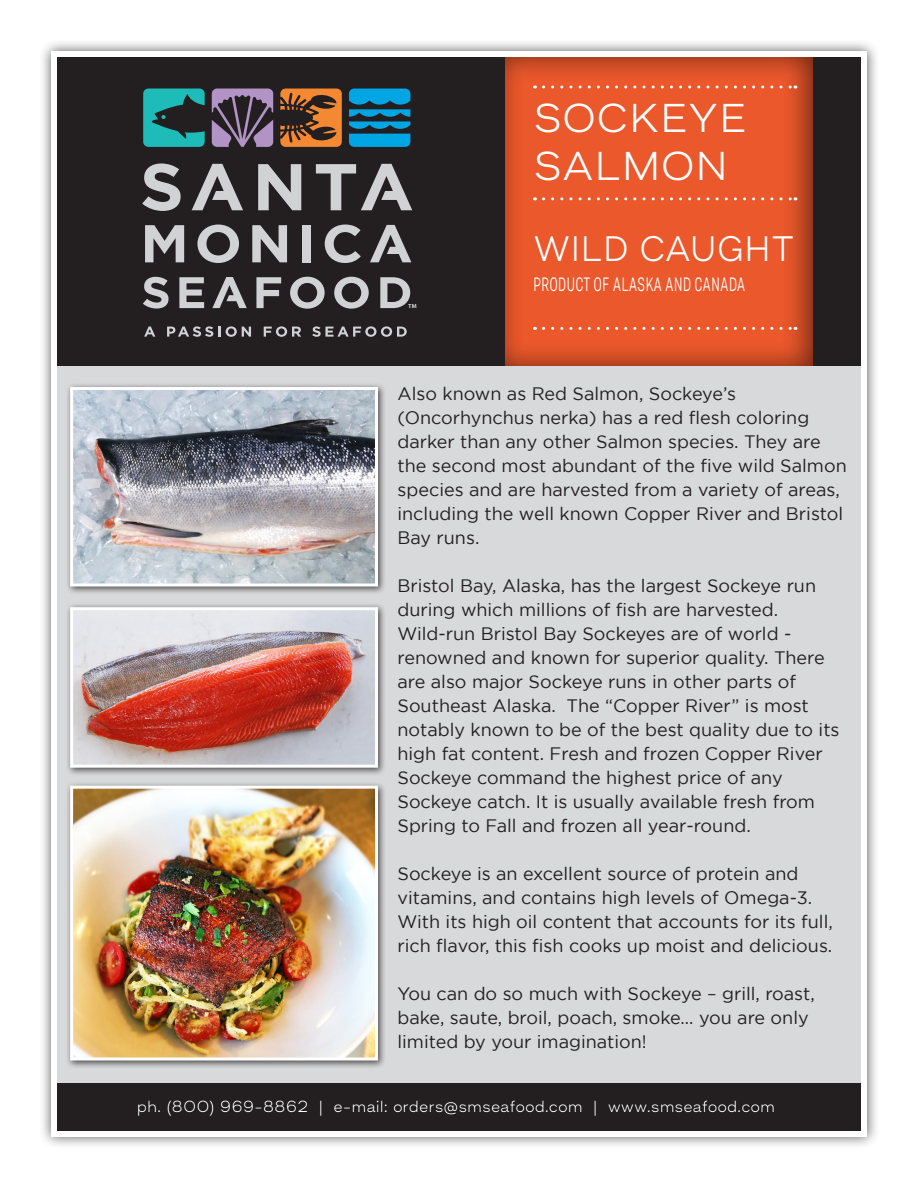
<style>
.page{position:relative;width:918px;height:1188px;background:#fff}
.page>*{position:absolute;margin:0;border:0;box-sizing:border-box;transform-origin:0 0}
.t1{font:300 37.5px "Asket Extended";color:#fff}
.t2{font:300 33px "Asket Extended";color:#fff;scale:.93 1}
.t3{font:18px/24px "Gotham";color:#231f20}
.t4{font:300 18px "Asket Narrow";color:#fff;scale:.75 1}
.t5{font:300 15px "Asket Extended";color:#fff}
</style>
<div class="page">
<div style="left:38px;top:38px;width:841px;height:1111px;background:#231f20;opacity:.75"></div>
<div style="left:51px;top:51px;width:816px;height:1086px;background:#d8d9db;border:6px solid #fff"></div>
<div style="left:57px;top:57px;width:804px;height:309px;background:#231f20"></div>
<div style="left:495px;top:50px;width:319px;height:316px;background:#231f20;opacity:.64"></div>
<svg style="left:349px;top:89px;width:61px;height:58px"></svg>
<svg style="left:280px;top:89px;width:62px;height:58px"></svg>
<svg style="left:212px;top:89px;width:61px;height:58px"></svg>
<svg style="left:143px;top:89px;width:62px;height:58px"></svg>
<svg style="left:212px;top:277px;width:35px;height:31px"></svg>
<svg style="left:142px;top:163px;width:39px;height:48px"></svg>
<svg style="left:258px;top:164px;width:43px;height:46px"></svg>
<svg style="left:145px;top:225px;width:39px;height:37px"></svg>
<svg style="left:197px;top:225px;width:42px;height:38px"></svg>
<svg style="left:252px;top:225px;width:35px;height:37px"></svg>
<div style="left:302px;top:225px;width:9px;height:37px;background:#d1d2d4"></div>
<svg style="left:325px;top:225px;width:36px;height:38px"></svg>
<svg style="left:143px;top:277px;width:26px;height:32px"></svg>
<svg style="left:179px;top:277px;width:25px;height:31px"></svg>
<svg style="left:256px;top:277px;width:25px;height:31px"></svg>
<svg style="left:290px;top:277px;width:35px;height:32px"></svg>
<svg style="left:334px;top:277px;width:35px;height:32px"></svg>
<svg style="left:316px;top:164px;width:96px;height:46px"></svg>
<svg style="left:192px;top:164px;width:51px;height:46px"></svg>
<svg style="left:370px;top:225px;width:41px;height:37px"></svg>
<svg style="left:144px;top:327px;width:11px;height:10px"></svg>
<svg style="left:167px;top:326px;width:84px;height:11px"></svg>
<svg style="left:264px;top:326px;width:37px;height:11px"></svg>
<svg style="left:312px;top:326px;width:95px;height:11px"></svg>
<svg style="left:380px;top:277px;width:36px;height:31px"></svg>
<svg style="left:543px;top:86px;width:253px;height:2px"></svg>
<svg style="left:543px;top:197px;width:253px;height:3px"></svg>
<svg style="left:543px;top:327px;width:253px;height:3px"></svg>
<div style="left:57px;top:1084px;width:804px;height:47px;background:#231f20"></div>
<div style="left:51px;top:1093px;width:811px;height:28px;background:#fff;opacity:.75"></div>
<div style="left:65px;top:382px;width:321px;height:212px;background:#231f20;opacity:.75"></div>
<img style="left:74px;top:391px;width:300px;height:191px">
<div style="left:70px;top:387px;width:308px;height:199px;border:3px solid #fff"></div>
<div style="left:65px;top:602px;width:321px;height:174px;background:#231f20;opacity:.75"></div>
<img style="left:74px;top:611px;width:300px;height:153px">
<div style="left:70px;top:607px;width:308px;height:161px;border:3px solid #fff"></div>
<div style="left:65px;top:781px;width:321px;height:288px;background:#231f20;opacity:.75"></div>
<img style="left:74px;top:790px;width:300px;height:266px">
<div style="left:70px;top:786px;width:308px;height:274px;border:3px solid #fff"></div>
<p class="t1" style="left:533px;top:90px;width:216px">SOCKEYE</p>
<p class="t1" style="left:533px;top:138px;width:197px">SALMON</p>
<p class="t2" style="left:533px;top:225px;width:283px">WILD CAUGHT</p>
<p class="t4" style="left:533px;top:271px;width:285px">PRODUCT OF ALASKA AND CANADA</p>
<p class="t3" style="left:398px;top:381px;width:451px">Also known as Red Salmon, Sockeye’s (Oncorhynchus nerka) has a red flesh coloring darker than any other Salmon species. They are the second most abundant of the five wild Salmon species and are harvested from a variety of areas, including the well known Copper River and Bristol Bay runs.</p>
<p class="t3" style="left:398px;top:573px;width:444px">Bristol Bay, Alaska, has the largest Sockeye run during which millions of fish are harvested.<br>Wild-run Bristol Bay Sockeyes are of world - renowned and known for superior quality. There are also major Sockeye runs in other parts of Southeast Alaska. The “Copper River” is most notably known to be of the best quality due to its high fat content. Fresh and frozen Copper River Sockeye command the highest price of any Sockeye catch. It is usually available fresh from Spring to Fall and frozen all year-round.</p>
<p class="t3" style="left:398px;top:861px;width:437px">Sockeye is an excellent source of protein and vitamins, and contains high levels of Omega-3.<br>With its high oil content that accounts for its full, rich flavor, this fish cooks up moist and delicious.</p>
<p class="t3" style="left:398px;top:981px;width:419px">You can do so much with Sockeye – grill, roast, bake, saute, broil, poach, smoke… you are only limited by your imagination!</p>
<p class="t5" style="left:137px;top:1095px;width:640px">ph. (800) 969-8862 | e-mail: orders@smseafood.com | www.smseafood.com</p>
</div>
